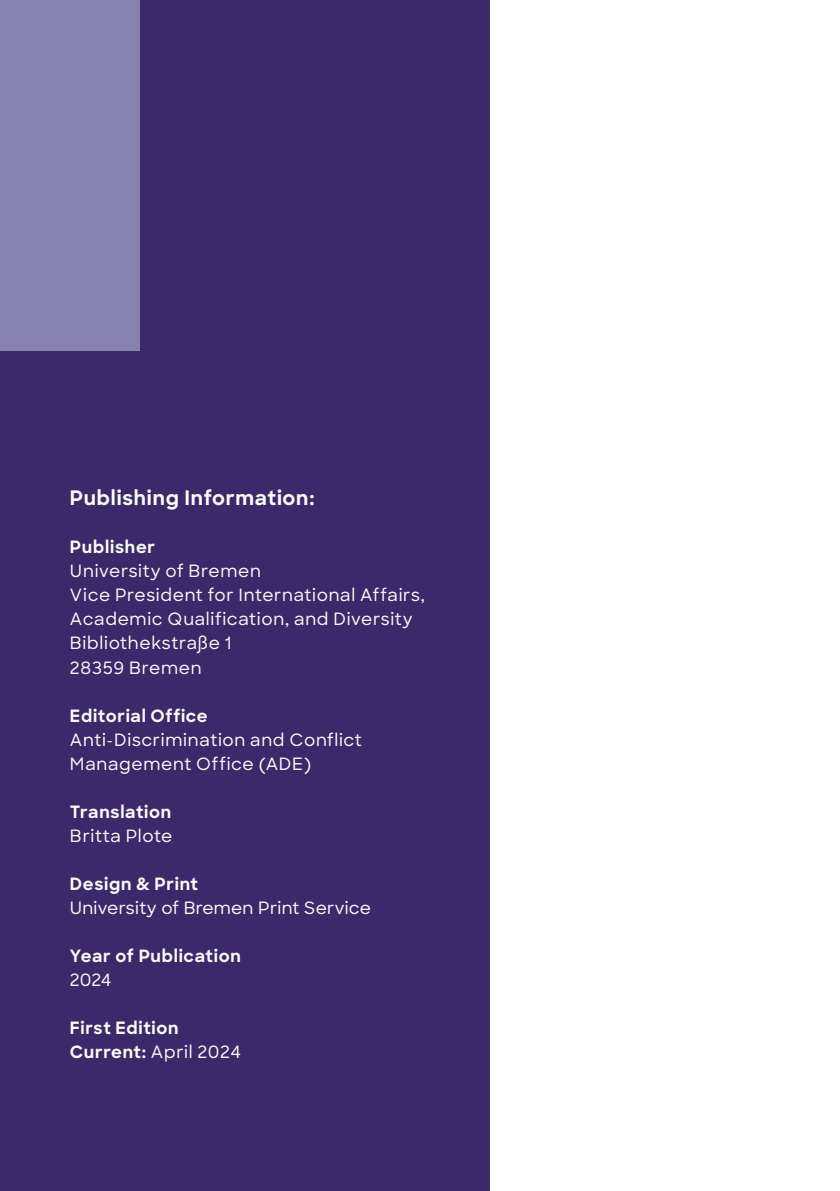
<style>
.page{position:relative;width:840px;height:1191px;background:#fff}
.page>*{position:absolute;margin:0;border:0;box-sizing:border-box;transform-origin:0 0}
.t1{font:700 20px "Sharp Sans";letter-spacing:.035em;color:#fff}
.t2{font:500 17px/24px "Sharp Sans";letter-spacing:.04em;color:#fff}
.t3{font:700 17px/24px "Sharp Sans";letter-spacing:.04em;color:#fff}
.t4{font:500 17px "Sharp Sans";letter-spacing:.015em;color:#fff}
.s1{font-weight:500}
</style>
<div class="page">
<div style="left:0;top:0;width:489px;height:1191px;background:#3b296b"></div>
<div style="left:0;top:0;width:140px;height:350px;background:#8681b1"></div>
<p class="t1" style="left:70px;top:483px;width:246px">Publishing Information:</p>
<p class="t3" style="left:70px;top:534px;width:87px">Publisher</p>
<p class="t2" style="left:70px;top:558px;width:356px">University of Bremen<br>Vice President for International Affairs,<br>Academic Qualification, and Diversity<br>Bibliothekstraße 1<br>28359 Bremen</p>
<p class="t3" style="left:70px;top:702px;width:139px">Editorial Office</p>
<p class="t2" style="left:70px;top:726px;width:293px">Anti-Discrimination and Conflict<br>Management Office (ADE)</p>
<p class="t3" style="left:70px;top:798px;width:103px">Translation</p>
<p class="t2" style="left:70px;top:822px;width:104px">Britta Plote</p>
<p class="t3" style="left:70px;top:871px;width:129px">Design &amp; Print</p>
<p class="t4" style="left:70px;top:895px;width:302px">University of Bremen Print Service</p>
<p class="t3" style="left:70px;top:943px;width:172px">Year of Publication</p>
<p class="t2" style="left:70px;top:966px;width:43px">2024</p>
<p class="t3" style="left:70px;top:1015px;width:172px">First Edition<br>Current: <span class="s1">April 2024</span></p>
</div>
